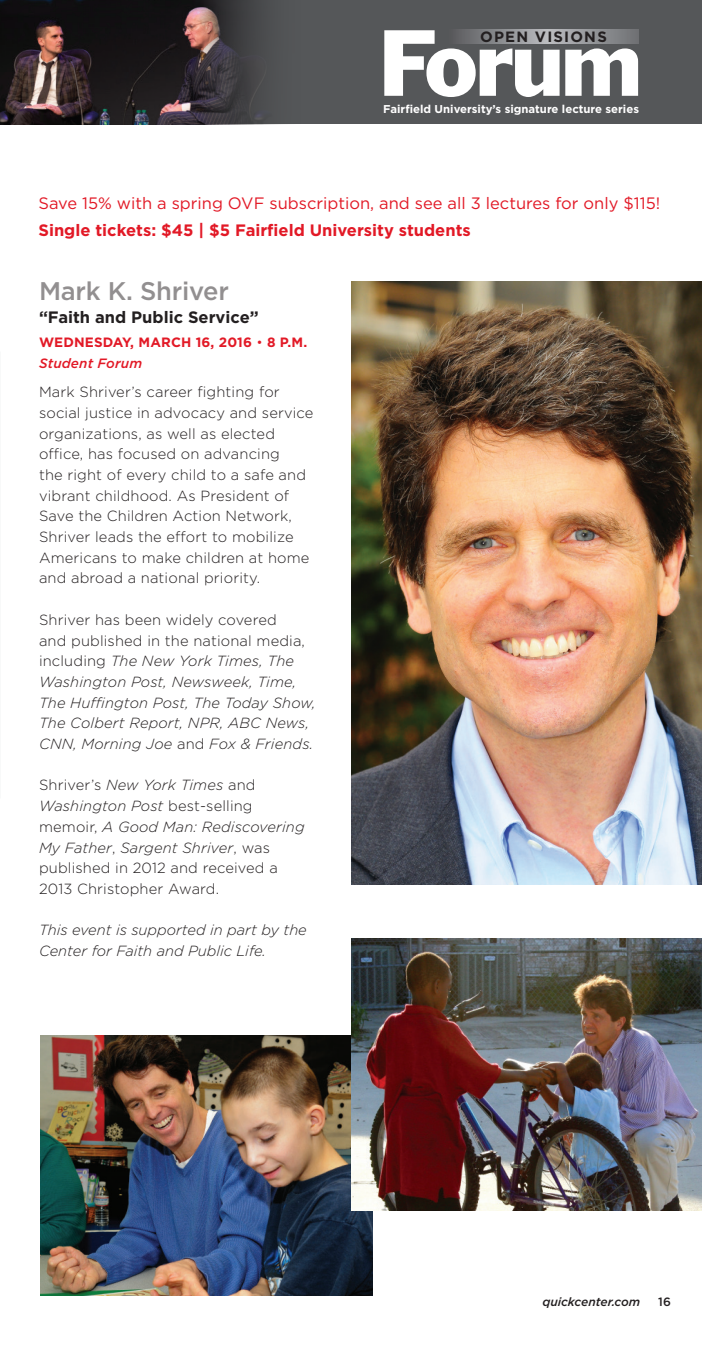
<style>
.page{position:relative;width:702px;height:1350px;background:#fff}
.page>*{position:absolute;margin:0;border:0;box-sizing:border-box;transform-origin:0 0}
.HEADS_no_space{font:500 25.5px "Gotham";letter-spacing:-.01em;color:#928f90}
.COPY{font:16.5px "Gotham";color:#e21926}
.COPY-2{font:700 16.5px "Gotham";color:#e21926}
.Bold_Gotham_-_the_Ba{font:700 16.5px "Gotham";color:#231f20}
.t1{font:700 14.85px "Gotham";letter-spacing:.08em;color:#231f20}
.t2{font:300 14.7px/20.7px "Gotham";letter-spacing:.01em;color:#231f20}
.t3{font:italic 300 14.7px/20.7px "Gotham";color:#231f20}
.DATES{font:700 13.5px "Gotham";letter-spacing:.01em;color:#e21926}
.DATES-2{font:italic 500 13.5px "Gotham";letter-spacing:.01em;color:#e21926}
.Medium_Grid_2{font:italic 500 12px "Gotham";color:#231f20}
.Medium_Grid_2-2{font:500 12px "Gotham";color:#231f20}
.t4{font:700 11.4px "Gotham";color:#fff}
.s1{font-weight:300}
.s2{font-style:normal}
.s3{font-style:italic}
</style>
<div class="page">
<div style="left:0;top:0;width:702px;height:124px;background:#555759"></div>
<img style="left:0;top:0;width:268px;height:124px">
<svg style="left:384px;top:30px;width:254px;height:67px"></svg>
<svg style="left:450px;top:30px;width:189px;height:13px"></svg>
<img style="left:351px;top:282px;width:351px;height:603px">
<img style="left:40px;top:1035px;width:332px;height:261px">
<img style="left:351px;top:939px;width:351px;height:272px">
<p class="t1" style="left:480px;top:27px;width:128px">OPEN VISIONS</p>
<p class="t4" style="left:383px;top:101px;width:257px">Fairfield University’s signature lecture series</p>
<p class="COPY" style="left:38px;top:192px;width:623px">Save 15% with a spring OVF subscription, and see all 3 lectures for only $115!</p>
<p class="COPY-2" style="left:38px;top:219px;width:434px">Single tickets: $45 | $5 Fairfield University students</p>
<p class="HEADS_no_space" style="left:39px;top:274px;width:191px">Mark K. Shriver</p>
<p class="Bold_Gotham_-_the_Ba" style="left:39px;top:306px;width:221px">“Faith and Public Service”</p>
<p class="DATES" style="left:39px;top:333px;width:270px">WEDNESDAY, MARCH 16, 2016 <span class="s1">•</span> 8 P.M.</p>
<p class="DATES-2" style="left:39px;top:354px;width:105px">Student Forum</p>
<p class="t2" style="left:39px;top:381px;width:276px">Mark Shriver’s career fighting for social justice in advocacy and service organizations, as well as elected office, has focused on advancing<br>the right of every child to a safe and vibrant childhood. As President of Save the Children Action Network, Shriver leads the effort to mobilize Americans to make children at home and abroad a national priority.</p>
<p class="t3" style="left:39px;top:609px;width:278px"><span class="s2">Shriver has been widely covered<br>and published in the national media, including</span> The New York Times, The Washington Post, Newsweek, Time, The Huffington Post, The Today Show, The Colbert Report, NPR, ABC News, CNN, Morning Joe <span class="s2">and</span> Fox &amp; Friends.</p>
<p class="t2" style="left:39px;top:775px;width:267px">Shriver’s <span class="s3">New York Times</span> and<br><span class="s3">Washington Post</span> best-selling memoir, <span class="s3">A Good Man: Rediscovering<br>My Father</span>, <span class="s3">Sargent Shriver</span>, was published in 2012 and received a<br>2013 Christopher Award.</p>
<p class="t3" style="left:39px;top:919px;width:269px">This event is supported in part by the<br>Center for Faith and Public Life.</p>
<p class="Medium_Grid_2" style="left:542px;top:1294px;width:99px">quickcenter.com</p>
<p class="Medium_Grid_2-2" style="left:658px;top:1294px;width:14px">16</p>
</div>
